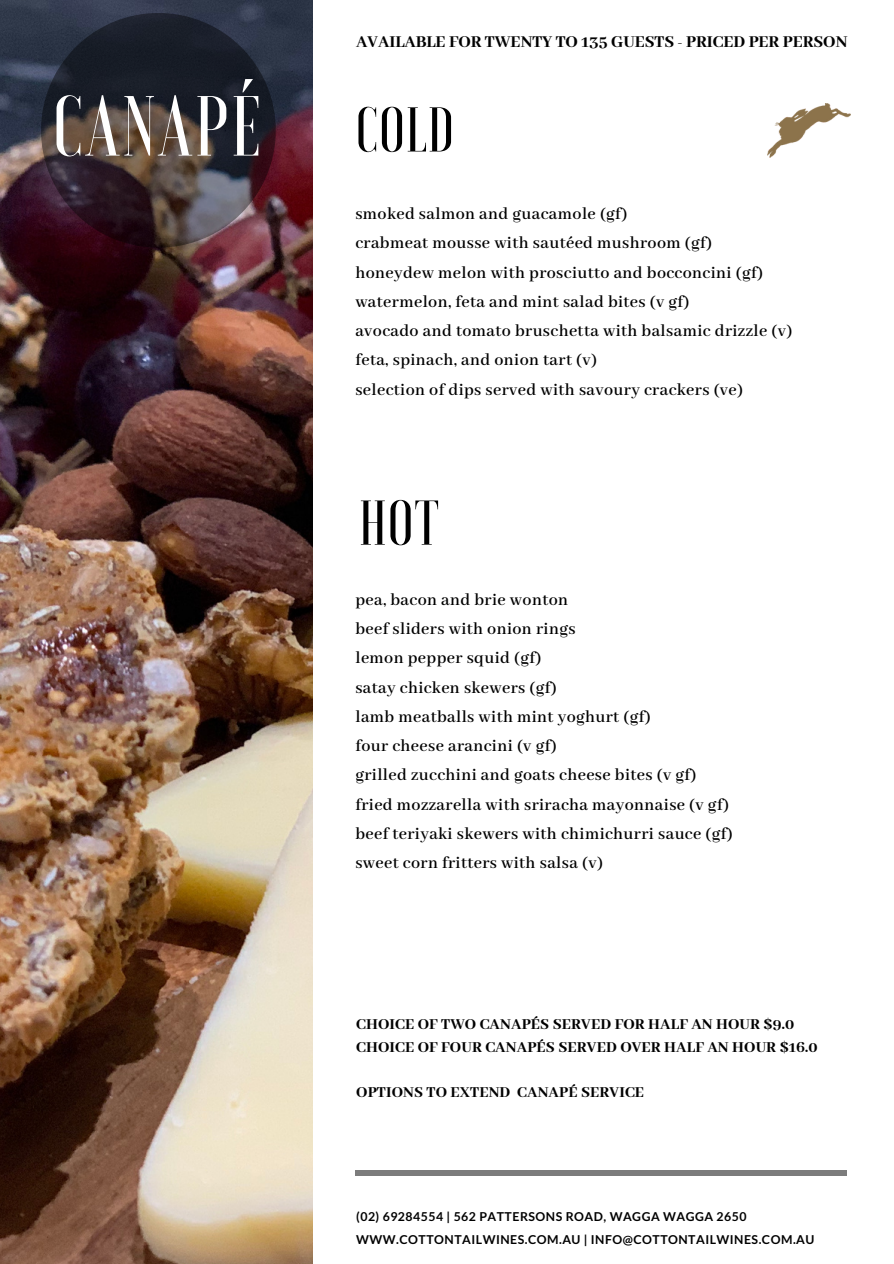
<style>
.page{position:relative;width:894px;height:1264px;background:#fff}
.page>*{position:absolute;margin:0;border:0;box-sizing:border-box;transform-origin:0 0}
.t1{font:500 85.05px "Voga";letter-spacing:.03em;color:#fff}
.t2{font:500 63px "Voga";letter-spacing:.01em;color:#000}
.t3{font:600 18px/29.2px "Abhaya Libre";letter-spacing:.02em;color:#000}
.t4{font:800 18px "Abhaya Libre";color:#000}
.t5{font:800 16.5px/22.5px "Abhaya Libre";letter-spacing:.01em;color:#000}
.t6{font:700 12.3px/23.5px "Lato";letter-spacing:.04em;color:#000}
</style>
<div class="page">
<img style="left:0;top:0;width:313px;height:1263px">
<svg style="left:41px;top:13px;width:235px;height:235px;background:#382f36"></svg>
<div style="left:355px;top:1169px;width:491px;height:6px;background:#7c7c7c"></div>
<img style="left:767px;top:103px;width:83px;height:54px">
<h1 class="t1" style="left:52px;top:84px;width:210px">CANAPÉ</h1>
<p class="t4" style="left:356px;top:32px;width:492px">AVAILABLE FOR TWENTY TO 135 GUESTS - PRICED PER PERSON</p>
<h2 class="t2" style="left:355px;top:98px;width:100px">COLD</h2>
<p class="t3" style="left:355px;top:200px;width:438px">smoked salmon and guacamole (gf)<br>crabmeat mousse with sautéed mushroom (gf) honeydew melon with prosciutto and bocconcini (gf) watermelon, feta and mint salad bites (v gf)<br>avocado and tomato bruschetta with balsamic drizzle (v) feta, spinach, and onion tart (v)<br>selection of dips served with savoury crackers (ve)</p>
<h2 class="t2" style="left:359px;top:491px;width:82px">HOT</h2>
<p class="t3" style="left:355px;top:585px;width:379px">pea, bacon and brie wonton<br>beef sliders with onion rings<br>lemon pepper squid (gf)<br>satay chicken skewers (gf)<br>lamb meatballs with mint yoghurt (gf)<br>four cheese arancini (v gf)<br>grilled zucchini and goats cheese bites (v gf) fried mozzarella with sriracha mayonnaise (v gf) beef teriyaki skewers with chimichurri sauce (gf) sweet corn fritters with salsa (v)</p>
<p class="t5" style="left:356px;top:1013px;width:463px">CHOICE OF TWO CANAPÉS SERVED FOR HALF AN HOUR $9.0<br>CHOICE OF FOUR CANAPÉS SERVED OVER HALF AN HOUR $16.0</p>
<p class="t5" style="left:356px;top:1081px;width:289px">OPTIONS TO EXTEND CANAPÉ SERVICE</p>
<p class="t6" style="left:356px;top:1203px;width:459px">(02) 69284554 | 562 PATTERSONS ROAD, WAGGA WAGGA 2650<br>WWW.COTTONTAILWINES.COM.AU | INFO@COTTONTAILWINES.COM.AU</p>
</div>
